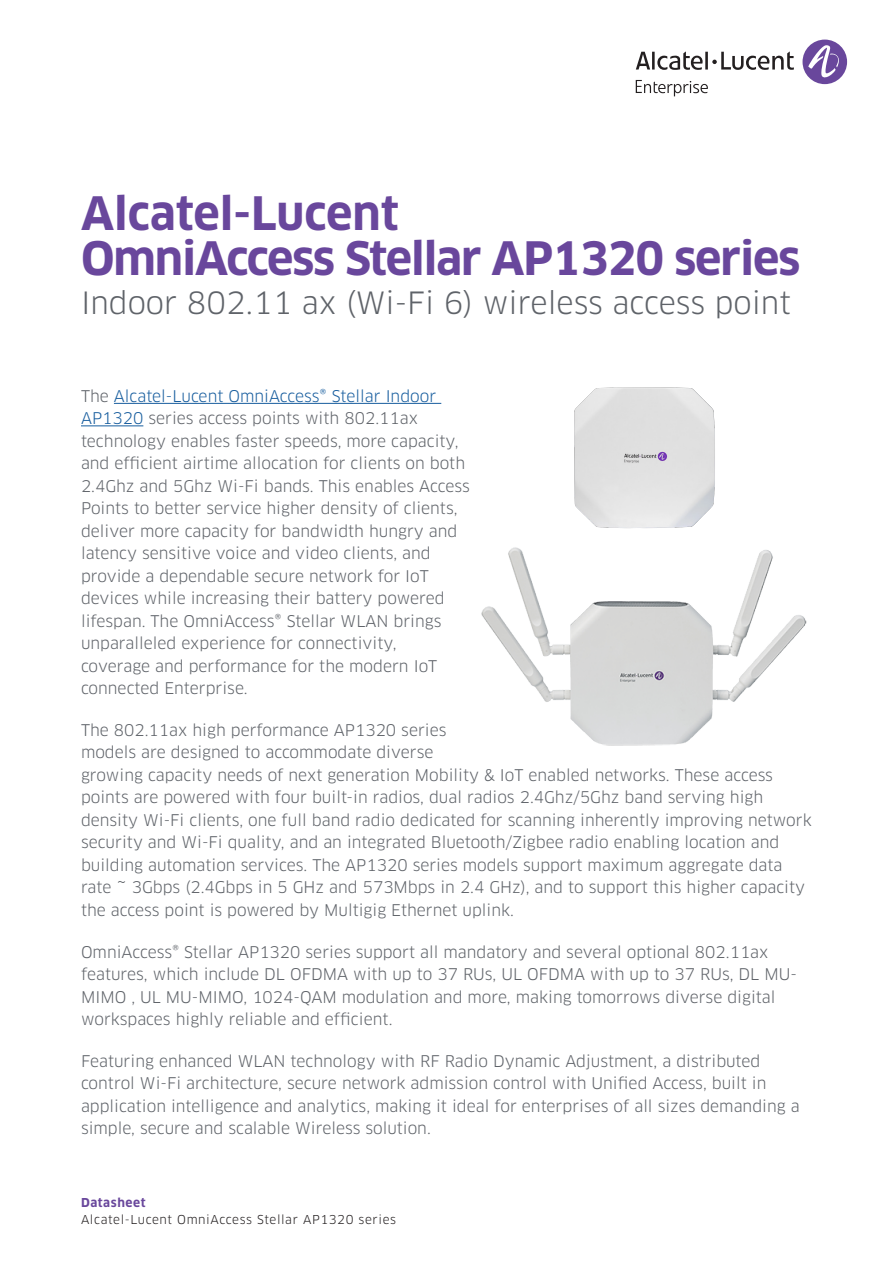
<style>
.page{position:relative;width:893px;height:1263px;background:#fff}
.page>*{position:absolute;margin:0;border:0;box-sizing:border-box;transform-origin:0 0}
.Title_1{font:700 45px "Clan OT";letter-spacing:-.025em;color:#69479c}
.Title_1-2{font:700 45px "Clan OT";color:#69479c}
.Title_2___Release{font:30px "Clan OT";color:#5f6369}
.Intro_body{font:15.75px/22.5px "Clan OT";color:#5f6369}
.t1{font:12px "Clan OT";letter-spacing:.05em;color:#231f20}
.t2{font:700 12px "Clan OT";letter-spacing:.05em;color:#69479c}
.s1{color:#175d9e}
</style>
<div class="page">
<div style="left:802px;top:40px;width:45px;height:44px;background:#69479c;border-radius:50%"></div>
<svg style="left:808px;top:45px;width:34px;height:33px"></svg>
<svg style="left:636px;top:51px;width:158px;height:19px"></svg>
<svg style="left:636px;top:80px;width:72px;height:16px"></svg>
<hr style="left:114px;top:403px;width:327px;height:1px;background:#175d9e">
<hr style="left:81px;top:425px;width:62px;height:1px;background:#175d9e">
<img style="left:574px;top:387px;width:141px;height:141px">
<img style="left:481px;top:547px;width:326px;height:199px">
<p class="Title_1-2" style="left:81px;top:187px;width:319px">Alcatel-Lucent</p>
<p class="Title_1" style="left:81px;top:232px;width:721px">OmniAccess Stellar AP1320 series</p>
<p class="Title_2___Release" style="left:81px;top:285px;width:711px">Indoor 802.11 ax (Wi-Fi 6) wireless access point</p>
<p class="Intro_body" style="left:81px;top:385px;width:390px">The <span class="s1">Alcatel-Lucent OmniAccess® Stellar Indoor AP1320</span> series access points with 802.11ax technology enables faster speeds, more capacity, and efficient airtime allocation for clients on both 2.4Ghz and 5Ghz Wi-Fi bands. This enables Access Points to better service higher density of clients, deliver more capacity for bandwidth hungry and latency sensitive voice and video clients, and provide a dependable secure network for IoT devices while increasing their battery powered lifespan. The OmniAccess® Stellar WLAN brings unparalleled experience for connectivity,<br>coverage and performance for the modern IoT connected Enterprise.</p>
<p class="Intro_body" style="left:81px;top:719px;width:732px">The 802.11ax high performance AP1320 series<br>models are designed to accommodate diverse<br>growing capacity needs of next generation Mobility &amp; IoT enabled networks. These access points are powered with four built-in radios, dual radios 2.4Ghz/5Ghz band serving high density Wi-Fi clients, one full band radio dedicated for scanning inherently improving network security and Wi-Fi quality, and an integrated Bluetooth/Zigbee radio enabling location and building automation services. The AP1320 series models support maximum aggregate data rate ~ 3Gbps (2.4Gbps in 5 GHz and 573Mbps in 2.4 GHz), and to support this higher capacity the access point is powered by Multigig Ethernet uplink.</p>
<p class="Intro_body" style="left:81px;top:940px;width:717px">OmniAccess® Stellar AP1320 series support all mandatory and several optional 802.11ax features, which include DL OFDMA with up to 37 RUs, UL OFDMA with up to 37 RUs, DL MU-MIMO , UL MU-MIMO, 1024-QAM modulation and more, making tomorrows diverse digital workspaces highly reliable and efficient.</p>
<p class="Intro_body" style="left:81px;top:1050px;width:720px">Featuring enhanced WLAN technology with RF Radio Dynamic Adjustment, a distributed control Wi-Fi architecture, secure network admission control with Unified Access, built in application intelligence and analytics, making it ideal for enterprises of all sizes demanding a simple, secure and scalable Wireless solution.</p>
<p class="t2" style="left:81px;top:1196px;width:66px">Datasheet</p>
<p class="t1" style="left:81px;top:1212px;width:316px">Alcatel-Lucent OmniAccess Stellar AP1320 series</p>
</div>
